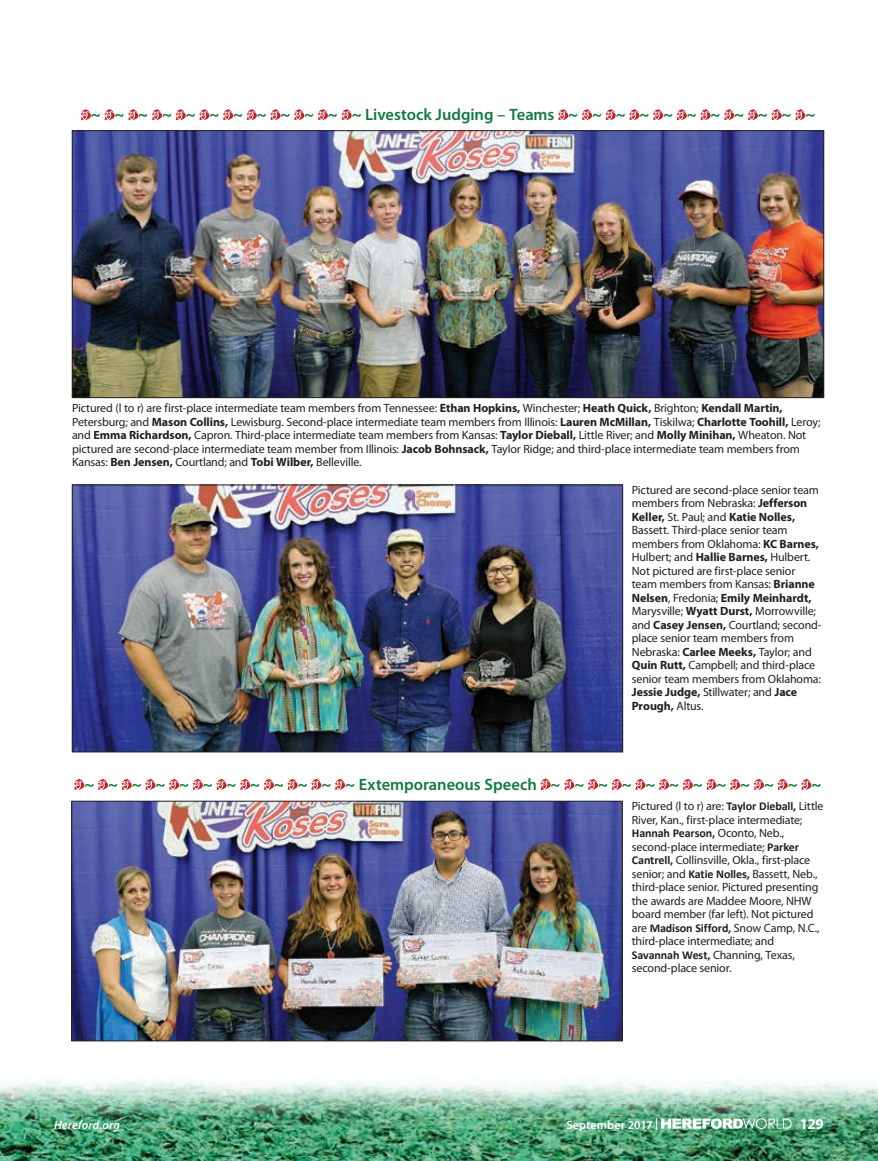
<style>
.page{position:relative;width:878px;height:1161px;background:#fff}
.page>*{position:absolute;margin:0;border:0;box-sizing:border-box;transform-origin:0 0}
.t1{font:600 16.5px "Myriad Pro";color:#117a3d}
.t2{font:700 15px "Myriad Pro";color:#fff}
.t3{font:12px/13.5px "Myriad Pro";letter-spacing:-.01em;color:#231f20}
.t4{font:700 12px "Calibri";letter-spacing:-.01em;color:#231f20}
.t5{font:600 12px "Myriad Pro";letter-spacing:.01em;color:#fff}
.t6{font:italic 600 12px "Myriad Pro";letter-spacing:.015em;color:#fff}
.s1{font-weight:700}
.s2{font-family:"Calibri";font-weight:700}
.s3{font-family:"Myriad Pro";font-weight:400}
</style>
<div class="page">
<img style="left:0;top:1078px;width:878px;height:83px">
<svg style="left:81px;top:109px;width:10px;height:11px"></svg>
<svg style="left:104px;top:109px;width:11px;height:11px"></svg>
<svg style="left:128px;top:109px;width:11px;height:11px"></svg>
<svg style="left:152px;top:109px;width:10px;height:11px"></svg>
<svg style="left:175px;top:109px;width:11px;height:11px"></svg>
<svg style="left:199px;top:109px;width:11px;height:11px"></svg>
<svg style="left:223px;top:109px;width:11px;height:11px"></svg>
<svg style="left:246px;top:109px;width:11px;height:11px"></svg>
<svg style="left:270px;top:109px;width:11px;height:11px"></svg>
<svg style="left:294px;top:109px;width:11px;height:11px"></svg>
<svg style="left:318px;top:109px;width:10px;height:11px"></svg>
<svg style="left:341px;top:109px;width:11px;height:11px"></svg>
<svg style="left:558px;top:109px;width:11px;height:11px"></svg>
<svg style="left:582px;top:109px;width:10px;height:11px"></svg>
<svg style="left:605px;top:109px;width:11px;height:11px"></svg>
<svg style="left:629px;top:109px;width:11px;height:11px"></svg>
<svg style="left:653px;top:109px;width:10px;height:11px"></svg>
<svg style="left:676px;top:109px;width:11px;height:11px"></svg>
<svg style="left:700px;top:109px;width:11px;height:11px"></svg>
<svg style="left:724px;top:109px;width:10px;height:11px"></svg>
<svg style="left:747px;top:109px;width:11px;height:11px"></svg>
<svg style="left:771px;top:109px;width:11px;height:11px"></svg>
<svg style="left:795px;top:109px;width:10px;height:11px"></svg>
<img style="left:74px;top:132px;width:747px;height:264px">
<div style="left:72px;top:130px;width:751px;height:268px;border:1px solid #231f20"></div>
<img style="left:74px;top:487px;width:547px;height:263px">
<div style="left:72px;top:485px;width:551px;height:267px;border:1px solid #231f20"></div>
<svg style="left:74px;top:779px;width:11px;height:11px"></svg>
<svg style="left:98px;top:779px;width:10px;height:11px"></svg>
<svg style="left:121px;top:779px;width:11px;height:11px"></svg>
<svg style="left:145px;top:779px;width:11px;height:11px"></svg>
<svg style="left:169px;top:779px;width:11px;height:11px"></svg>
<svg style="left:193px;top:779px;width:10px;height:11px"></svg>
<svg style="left:216px;top:779px;width:11px;height:11px"></svg>
<svg style="left:240px;top:779px;width:11px;height:11px"></svg>
<svg style="left:264px;top:779px;width:10px;height:11px"></svg>
<svg style="left:287px;top:779px;width:11px;height:11px"></svg>
<svg style="left:311px;top:779px;width:11px;height:11px"></svg>
<svg style="left:335px;top:779px;width:10px;height:11px"></svg>
<svg style="left:540px;top:778px;width:11px;height:12px"></svg>
<svg style="left:564px;top:779px;width:11px;height:11px"></svg>
<svg style="left:588px;top:779px;width:10px;height:11px"></svg>
<svg style="left:611px;top:779px;width:11px;height:11px"></svg>
<svg style="left:635px;top:779px;width:11px;height:11px"></svg>
<svg style="left:659px;top:779px;width:10px;height:11px"></svg>
<svg style="left:682px;top:779px;width:11px;height:11px"></svg>
<svg style="left:706px;top:779px;width:11px;height:11px"></svg>
<svg style="left:730px;top:779px;width:10px;height:11px"></svg>
<svg style="left:753px;top:779px;width:11px;height:11px"></svg>
<svg style="left:777px;top:779px;width:11px;height:11px"></svg>
<svg style="left:801px;top:779px;width:10px;height:11px"></svg>
<img style="left:73px;top:803px;width:547px;height:236px">
<div style="left:71px;top:801px;width:551px;height:240px;border:1px solid #231f20"></div>
<svg style="left:661px;top:1118px;width:130px;height:11px"></svg>
<h1 class="t1" style="left:91px;top:106px;width:725px">~ ~ ~ ~ ~ ~ ~ ~ ~ ~ ~ ~ Livestock Judging – Teams ~ ~ ~ ~ ~ ~ ~ ~ ~ ~ ~</h1>
<p class="t3" style="left:72px;top:402px;width:750px">Pictured (l to r) are first-place intermediate team members from Tennessee: <span class="s1">Ethan Hopkins,</span> Winchester; <span class="s1">Heath Quick,</span> Brighton; <span class="s1">Kendall Martin, </span>Petersburg; and <span class="s1">Mason Collins,</span> Lewisburg. Second-place intermediate team members from Illinois: <span class="s1">Lauren McMillan,</span> Tiskilwa; <span class="s1">Charlotte Toohill,</span> Leroy; and <span class="s1">Emma Richardson,</span> Capron. Third-place intermediate team members from Kansas: <span class="s1">Taylor Dieball,</span> Little River; and <span class="s1">Molly Minihan,</span> Wheaton. Not pictured are second-place intermediate team member from Illinois: <span class="s1">Jacob Bohnsack,</span> Taylor Ridge; and third-place intermediate team members from Kansas: <span class="s1">Ben Jensen,</span> Courtland; and <span class="s1">Tobi Wilber,</span> Belleville.</p>
<p class="t3" style="left:631px;top:483px;width:191px">Pictured are second-place senior team members from Nebraska: <span class="s1">Jefferson Keller,</span> St. Paul; and <span class="s1">Katie Nolles, </span>Bassett. Third-place senior team members from Oklahoma: <span class="s1">KC Barnes, </span>Hulbert; and <span class="s1">Hallie Barnes,</span> Hulbert.<br>Not pictured are first-place senior team members from Kansas: <span class="s1">Brianne Nelsen</span>, Fredonia; <span class="s1">Emily Meinhardt, </span>Marysville; <span class="s1">Wyatt Durst,</span> Morrowville; and <span class="s1">Casey Jensen,</span> Courtland; second&shy;place senior team members from Nebraska: <span class="s1">Carlee Meeks,</span> Taylor; and <span class="s1">Quin Rutt,</span> Campbell; and third-place senior team members from Oklahoma:<br><span class="s1">Jessie Judge,</span> Stillwater; and <span class="s1">Jace Prough,</span> Altus.</p>
<h1 class="t1" style="left:84px;top:775px;width:738px">~ ~ ~ ~ ~ ~ ~ ~ ~ ~ ~ ~ Extemporaneous Speech ~ ~ ~ ~ ~ ~ ~ ~ ~ ~ ~ ~</h1>
<p class="t3" style="left:632px;top:799px;width:193px">Pictured (l to r) are: <span class="s2">Taylor Dieball,</span> Little<br>River, Kan., first-place intermediate;</p>
<p class="t4" style="left:632px;top:825px;width:154px">Hannah Pearson, <span class="s3">Oconto, Neb.,</span></p>
<p class="t3" style="left:632px;top:840px;width:189px">second-place intermediate; <span class="s2">Parker Cantrell,</span> Collinsville, Okla., first-place senior; and <span class="s2">Katie Nolles,</span> Bassett, Neb., third-place senior. Pictured presenting the awards are Maddee Moore, NHW board member (far left). Not pictured are <span class="s2">Madison Sifford,</span> Snow Camp, N.C., third-place intermediate; and <span class="s2">Savannah West,</span> Channing, Texas, second-place senior.</p>
<p class="t6" style="left:54px;top:1118px;width:67px">Hereford.org</p>
<p class="t5" style="left:566px;top:1118px;width:93px">September 2017 |</p>
<p class="t2" style="left:799px;top:1115px;width:26px">129</p>
</div>
